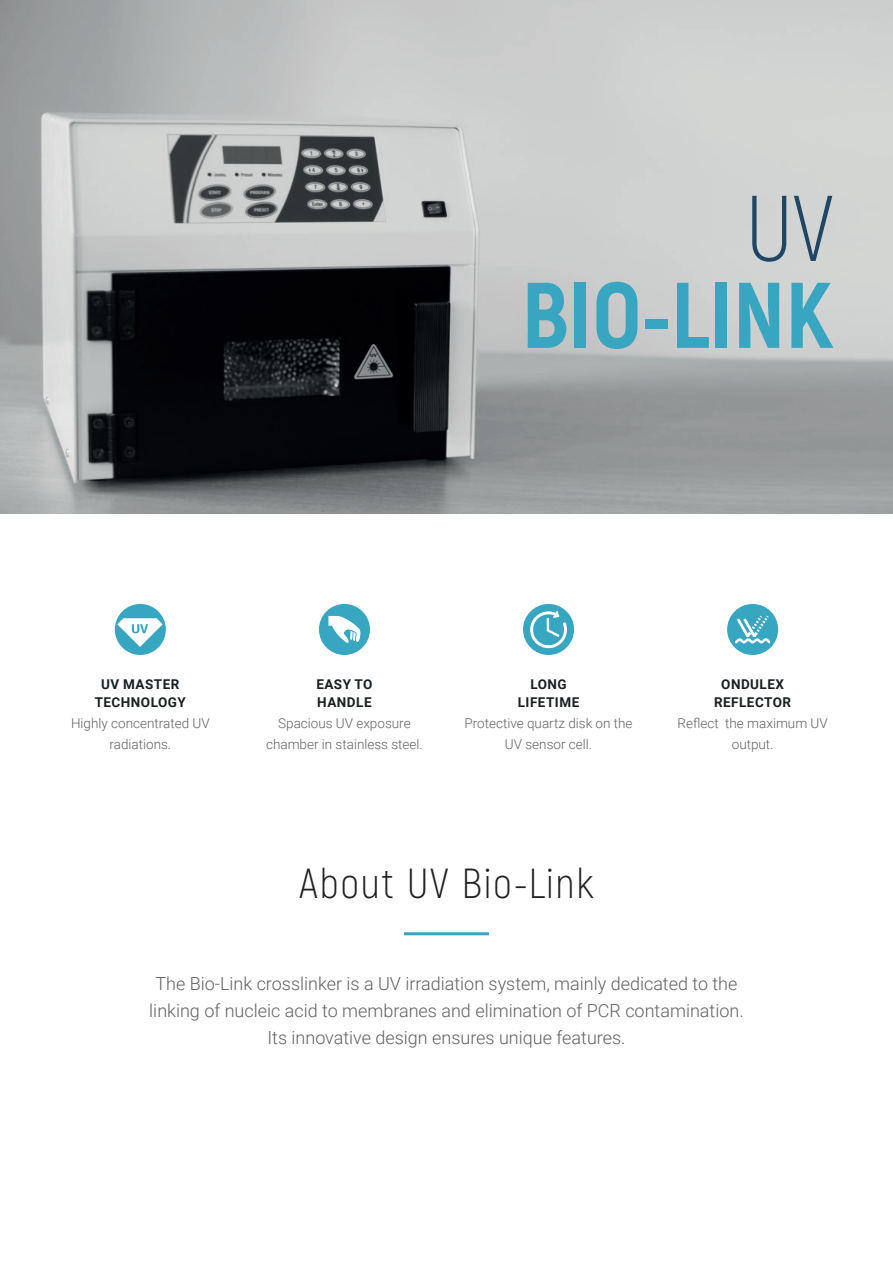
<style>
.page{position:relative;width:893px;height:1263px;background:#fff}
.page>*{position:absolute;margin:0;border:0;box-sizing:border-box;transform-origin:0 0}
.t1{font:800 93px "Akrobat";color:#38a5c1}
.t2{font:300 93px "Akrobat";color:#1f4664}
.t3{font:300 42px "Akrobat";letter-spacing:.04em;color:#231f20}
.t4{font:300 18px/27px "Roboto";color:#616164;text-align:center}
.t5{font:300 13.5px/21px "Roboto";color:#616164;text-align:center}
.t6{font:700 13.5px/18px "Roboto";letter-spacing:.035em;color:#1a1f21;text-align:center}
</style>
<div class="page">
<img style="left:0;top:0;width:893px;height:514px">
<hr style="left:404px;top:932px;width:85px;height:3px;background:#38a5c1">
<div style="left:117px;top:606px;width:47px;height:47px;background:#36a6c1;border-radius:50%"></div>
<div style="left:115px;top:604px;width:51px;height:51px;border:4px solid #36a6c1;border-radius:50%"></div>
<svg style="left:117px;top:618px;width:46px;height:29px"></svg>
<div style="left:525px;top:606px;width:47px;height:47px;background:#36a6c1;border-radius:50%"></div>
<div style="left:523px;top:604px;width:51px;height:51px;border:4px solid #36a6c1;border-radius:50%"></div>
<svg style="left:530px;top:611px;width:37px;height:38px"></svg>
<div style="left:321px;top:606px;width:47px;height:47px;background:#36a6c1;border-radius:50%"></div>
<div style="left:319px;top:604px;width:51px;height:51px;border:4px solid #36a6c1;border-radius:50%"></div>
<svg style="left:328px;top:616px;width:32px;height:27px"></svg>
<div style="left:729px;top:606px;width:47px;height:47px;background:#36a6c1;border-radius:50%"></div>
<div style="left:727px;top:604px;width:51px;height:51px;border:4px solid #36a6c1;border-radius:50%"></div>
<svg style="left:735px;top:615px;width:35px;height:28px"></svg>
<h1 class="t2" style="left:746px;top:174px;width:89px">UV</h1>
<h1 class="t1" style="left:522px;top:256px;width:313px">BIO-LINK</h1>
<p class="t6" style="left:95px;top:675px;width:93px">UV MASTER<br>TECHNOLOGY</p>
<p class="t5" style="left:71px;top:712px;width:140px">Highly concentrated UV radiations.</p>
<p class="t6" style="left:316px;top:675px;width:58px;text-align:left">EASY TO<br>HANDLE</p>
<p class="t5" style="left:266px;top:712px;width:158px">Spacious UV exposure chamber in stainless steel.</p>
<p class="t6" style="left:518px;top:675px;width:63px">LONG<br>LIFETIME</p>
<p class="t5" style="left:464px;top:712px;width:170px">Protective quartz disk on the<br>UV sensor cell.</p>
<h2 class="t3" style="left:299px;top:859px;width:296px">About UV Bio-Link</h2>
<p class="t6" style="left:714px;top:675px;width:79px">ONDULEX<br>REFLECTOR</p>
<p class="t5" style="left:677px;top:712px;width:152px">Reflect the maximum UV output.</p>
<p class="t4" style="left:149px;top:969px;width:596px">The Bio-Link crosslinker is a UV irradiation system, mainly dedicated to the linking of nucleic acid to membranes and elimination of PCR contamination.<br>Its innovative design ensures unique features.</p>
</div>
